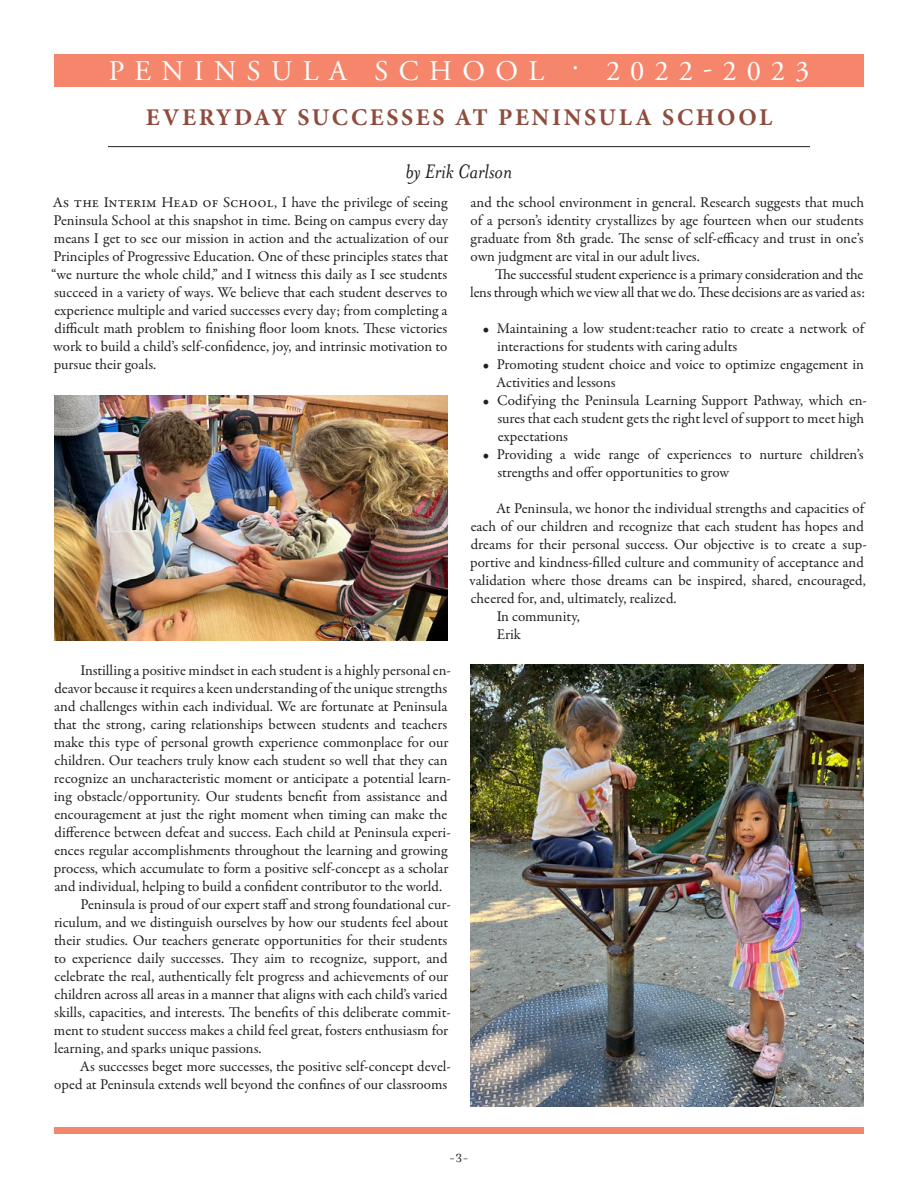
<style>
.page{position:relative;width:918px;height:1188px;background:#fff}
.page>*{position:absolute;margin:0;border:0;box-sizing:border-box;transform-origin:0 0}
.t1{font:28.5px "Adobe Garamond Pro";letter-spacing:.365em;color:#fff}
.t2{font:700 24px "Minion Pro";letter-spacing:.11em;color:#8f4c3c}
.t3{font:italic 22.5px "Mrs Eaves OT";color:#231f20}
.t4{font:15px/18px "Garamond Premr Pro";letter-spacing:-.005em;color:#231f20}
.t5{font:15px "Garamond Premr Pro";letter-spacing:.03em;color:#231f20}
.t6{font:13.5px "Mrs Eaves Small Caps OT";color:#231f20}
</style>
<div class="page">
<hr style="left:108px;top:146px;width:702px;height:1px;background:#231f20">
<img style="left:470px;top:664px;width:394px;height:443px">
<img style="left:54px;top:395px;width:394px;height:246px">
<div style="left:54px;top:54px;width:810px;height:32px;background:#f5866c"></div>
<div style="left:54px;top:1127px;width:810px;height:7px;background:#f5866c"></div>
<h1 class="t1" style="left:109px;top:54px;width:702px">PENINSULA SCHOOL · 2022-2023</h1>
<h2 class="t2" style="left:146px;top:101px;width:628px">EVERYDAY SUCCESSES AT PENINSULA SCHOOL</h2>
<h3 class="t3" style="left:406px;top:159px;width:108px">by Erik Carlson</h3>
<p class="t4" style="left:51px;top:194px;width:399px;text-align:justify">As the Interim Head of School, I have the privilege of seeing Peninsula School at this snapshot in time. Being on campus every day means I get to see our mission in action and the actualization of our Principles of Progressive Education. One of these principles states that “we nurture the whole child,” and I witness this daily as I see students succeed in a variety of ways. We believe that each student deserves to experience multiple and varied successes every day; from completing a difficult math problem to finishing floor loom knots. These victories work to build a child’s self-confidence, joy, and intrinsic motivation to pursue their goals.</p>
<p class="t4" style="left:471px;top:194px;width:395px;text-align:justify">and the school environment in general. Research suggests that much of a person’s identity crystallizes by age fourteen when our students graduate from 8th grade. The sense of self-efficacy and trust in one’s own judgment are vital in our adult lives.</p>
<p class="t4" style="left:470px;top:266px;width:396px;text-align:right">The successful student experience is a primary consideration and the<br>lens through which we view all that we do. These decisions are as varied as:</p>
<p class="t4" style="left:497px;top:320px;width:370px;text-indent:-14px">• Maintaining a low student:teacher ratio to create a network of interactions for students with caring adults</p>
<p class="t4" style="left:496px;top:356px;width:369px;text-indent:-13px">• Promoting student choice and voice to optimize engagement in<br>Activities and lessons</p>
<p class="t4" style="left:498px;top:392px;width:371px;text-indent:-15px">• Codifying the Peninsula Learning Support Pathway, which en&shy;sures that each student gets the right level of support to meet high expectations</p>
<p class="t4" style="left:498px;top:446px;width:368px;text-indent:-15px">• Providing a wide range of experiences to nurture children’s strengths and offer opportunities to grow</p>
<p class="t4" style="left:496px;top:500px;width:371px">At Peninsula, we honor the individual strengths and capacities of</p>
<p class="t4" style="left:471px;top:518px;width:395px">each of our children and recognize that each student has hopes and</p>
<p class="t4" style="left:471px;top:536px;width:398px">dreams for their personal success. Our objective is to create a sup-</p>
<p class="t4" style="left:470px;top:554px;width:395px">portive and kindness-filled culture and community of acceptance and</p>
<p class="t4" style="left:470px;top:572px;width:398px">validation where those dreams can be inspired, shared, encouraged,</p>
<p class="t4" style="left:471px;top:590px;width:207px">cheered for, and, ultimately, realized.</p>
<p class="t4" style="left:497px;top:608px;width:85px">In community,</p>
<p class="t4" style="left:497px;top:626px;width:26px">Erik</p>
<p class="t4" style="left:80px;top:662px;width:372px">Instilling a positive mindset in each student is a highly personal en-</p>
<p class="t4" style="left:54px;top:680px;width:394px">deavor because it requires a keen understanding of the unique strengths</p>
<p class="t4" style="left:54px;top:698px;width:395px">and challenges within each individual. We are fortunate at Peninsula</p>
<p class="t4" style="left:54px;top:716px;width:395px">that the strong, caring relationships between students and teachers</p>
<p class="t5" style="left:54px;top:733px;width:396px">make this type of personal growth experience commonplace for our</p>
<p class="t4" style="left:54px;top:752px;width:395px">children. Our teachers truly know each student so well that they can</p>
<p class="t4" style="left:54px;top:770px;width:398px">recognize an uncharacteristic moment or anticipate a potential learn-</p>
<p class="t4" style="left:54px;top:788px;width:395px">ing obstacle/opportunity. Our students benefit from assistance and</p>
<p class="t4" style="left:54px;top:806px;width:394px">encouragement at just the right moment when timing can make the</p>
<p class="t4" style="left:54px;top:824px;width:398px">difference between defeat and success. Each child at Peninsula experi-</p>
<p class="t4" style="left:54px;top:842px;width:395px">ences regular accomplishments throughout the learning and growing</p>
<p class="t4" style="left:54px;top:860px;width:396px">process, which accumulate to form a positive self-concept as a scholar</p>
<p class="t4" style="left:54px;top:878px;width:389px">and individual, helping to build a confident contributor to the world.</p>
<p class="t4" style="left:81px;top:896px;width:372px">Peninsula is proud of our expert staff and strong foundational cur-</p>
<p class="t4" style="left:54px;top:914px;width:396px">riculum, and we distinguish ourselves by how our students feel about</p>
<p class="t4" style="left:54px;top:932px;width:395px">their studies. Our teachers generate opportunities for their students</p>
<p class="t4" style="left:54px;top:950px;width:395px">to experience daily successes. They aim to recognize, support, and</p>
<p class="t4" style="left:54px;top:968px;width:395px">celebrate the real, authentically felt progress and achievements of our</p>
<p class="t4" style="left:54px;top:986px;width:395px">children across all areas in a manner that aligns with each child’s varied</p>
<p class="t4" style="left:54px;top:1004px;width:398px">skills, capacities, and interests. The benefits of this deliberate commit-</p>
<p class="t4" style="left:54px;top:1022px;width:396px">ment to student success makes a child feel great, fosters enthusiasm for</p>
<p class="t4" style="left:54px;top:1040px;width:209px">learning, and sparks unique passions.</p>
<p class="t4" style="left:80px;top:1058px;width:372px">As successes beget more successes, the positive self-concept devel-</p>
<p class="t4" style="left:54px;top:1076px;width:394px">oped at Peninsula extends well beyond the confines of our classrooms</p>
<p class="t6" style="left:449px;top:1150px;width:21px">-3-</p>
</div>
